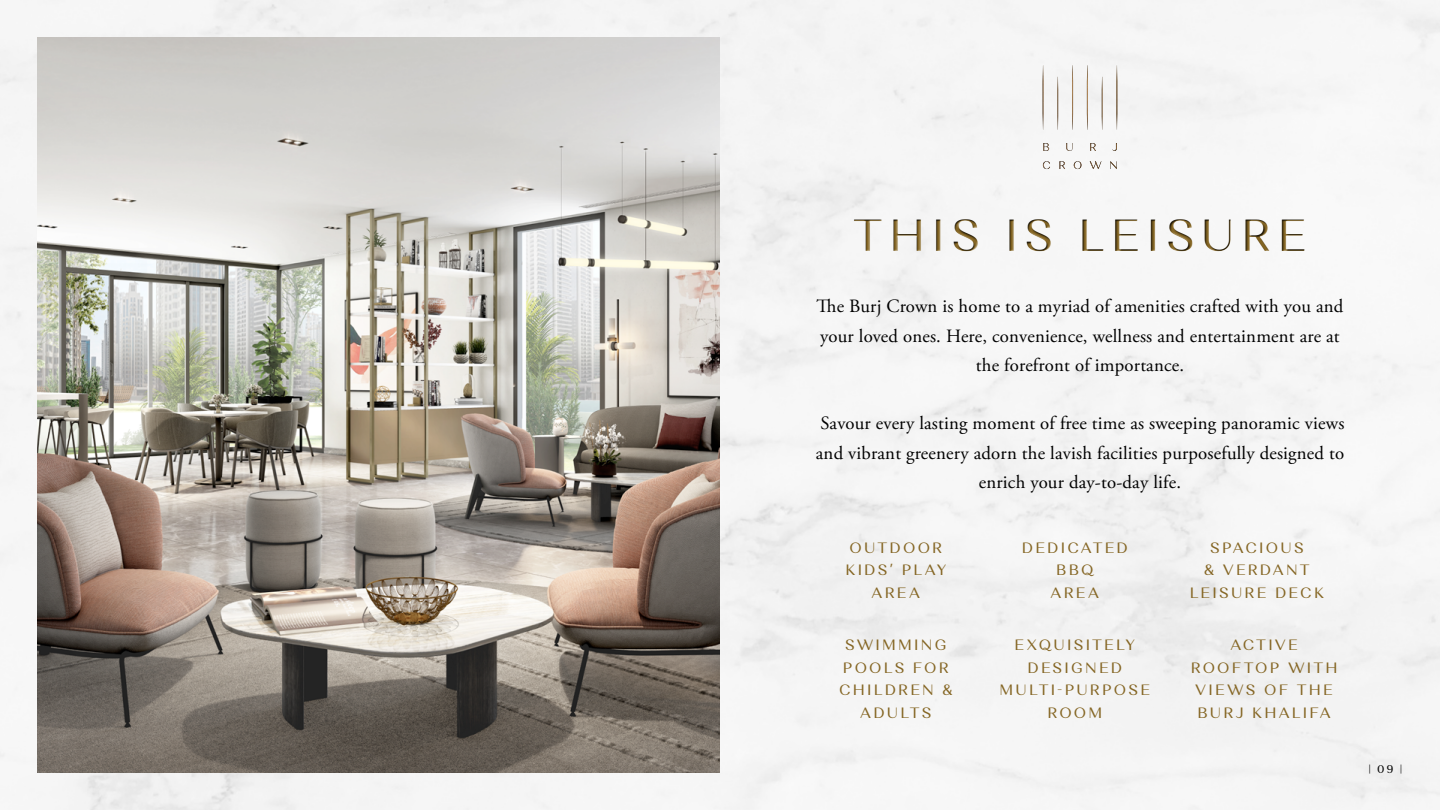
<style>
.page{position:relative;width:1440px;height:810px;background:#f5f5f5}
.page>*{position:absolute;margin:0;border:0;box-sizing:border-box;transform-origin:0 0}
.t1{font:45px "Alethia Pro";letter-spacing:.14em;color:#856624}
.t2{font:18.75px/29.2px "Adobe Garamond Pro";letter-spacing:.01em;color:#000;text-align:center}
.t3{font:15px/22.5px "Alethia Pro";letter-spacing:.145em;color:#856624;text-align:center}
.t4{font:11.25px "Alethia Pro";color:#000}
</style>
<div class="page">
<img style="left:38px;top:38px;width:682px;height:734px">
<div style="left:852px;top:218px;width:454px;height:35px;background:#f7f7f7"></div>
<div style="left:852px;top:217px;width:454px;height:35px;background:#000;opacity:.75"></div>
<div style="left:1042px;top:64px;width:76px;height:105px;background:#000;opacity:.75"></div>
<h1 class="t1" style="left:853px;top:206px;width:455px">THIS IS LEISURE</h1>
<p class="t2" style="left:817px;top:293px;width:528px">The Burj Crown is home to a myriad of amenities crafted with you and your loved ones. Here, convenience, wellness and entertainment are at the forefront of importance.</p>
<p class="t2" style="left:816px;top:410px;width:530px">Savour every lasting moment of free time as sweeping panoramic views and vibrant greenery adorn the lavish facilities purposefully designed to enrich your day-to-day life.</p>
<p class="t3" style="left:845px;top:536px;width:102px">OUTDOOR<br>KIDS’ PLAY<br>AREA</p>
<p class="t3" style="left:1190px;top:536px;width:136px">SPACIOUS<br>&amp; VERDANT<br>LEISURE DECK</p>
<p class="t3" style="left:1022px;top:536px;width:107px">DEDICATED<br>BBQ<br>AREA</p>
<p class="t3" style="left:839px;top:634px;width:115px">SWIMMING<br>POOLS FOR<br>CHILDREN &amp;<br>ADULTS</p>
<p class="t3" style="left:999px;top:634px;width:152px">EXQUISITELY<br>DESIGNED<br>MULTI-PURPOSE<br>ROOM</p>
<p class="t3" style="left:1191px;top:634px;width:148px">ACTIVE<br>ROOFTOP WITH<br>VIEWS OF THE<br>BURJ KHALIFA</p>
<p class="t4" style="left:1368px;top:761px;width:36px">| 09 |</p>
</div>
